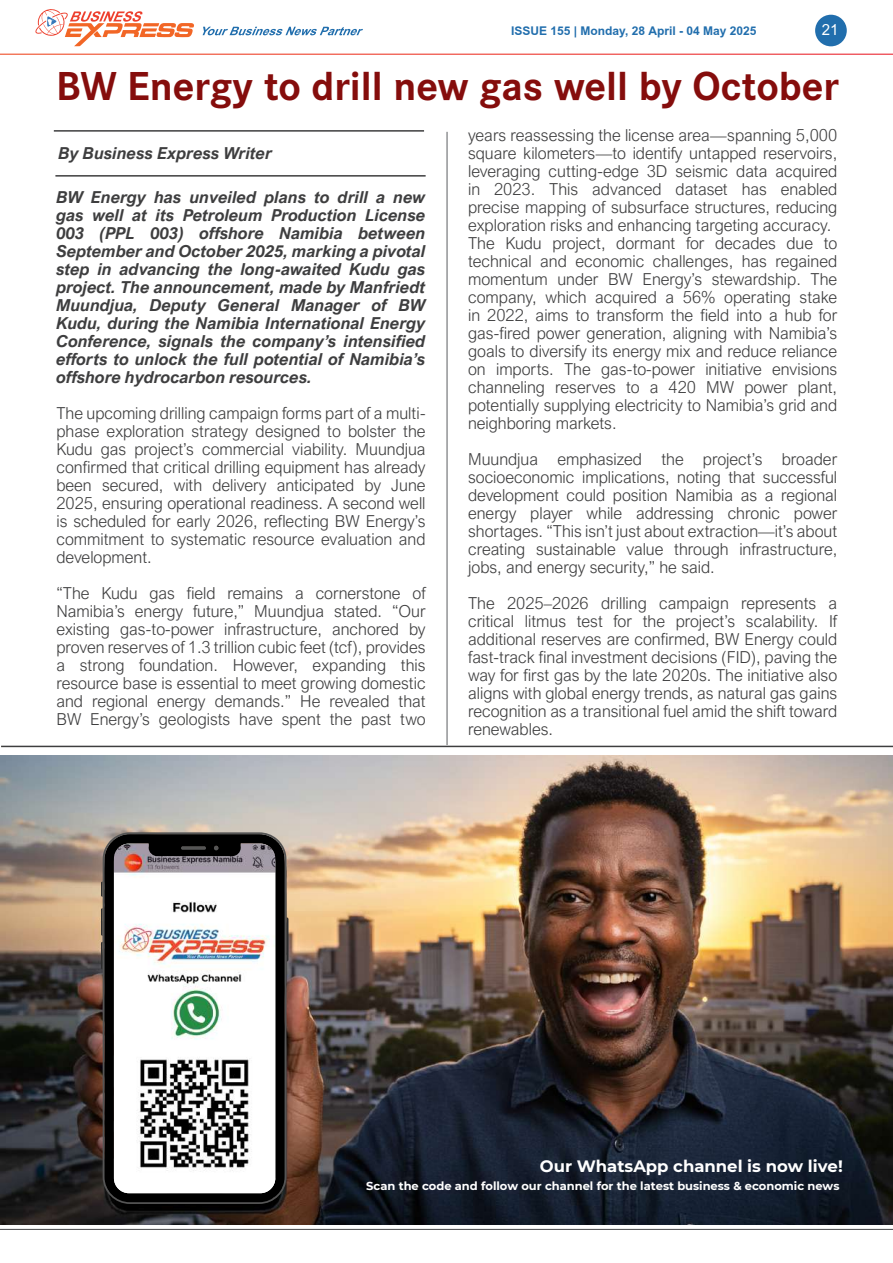
<style>
.page{position:relative;width:893px;height:1263px;background:#fff}
.page>*{position:absolute;margin:0;border:0;box-sizing:border-box;transform-origin:0 0}
.t1{font:700 42px "Corporate S";color:#850d0c}
.t2{font:300 16.5px/18px "Arial Nova";color:#3e3e3f;text-align:justify}
.t3{font:italic 700 16.5px/18px "Arial Nova";color:#3e3e3f;text-align:justify}
.t4{font:700 16.5px "Montserrat";color:#fff}
.t5{font:15px "Arial Nova";color:#fff}
.t6{font:12px "Arial GEO Bold";color:#216ead}
.t7{font:700 11.55px "Montserrat";color:#fff}
</style>
<div class="page">
<hr style="left:0;top:1229px;width:893px;height:1px;background:#57585a">
<div style="left:815px;top:15px;width:32px;height:31px;background:#216ead;border-radius:50%"></div>
<svg style="left:35px;top:9px;width:159px;height:37px"></svg>
<svg style="left:203px;top:27px;width:160px;height:8px"></svg>
<hr style="left:1px;top:746px;width:892px;height:1px;background:#3e3e3f">
<hr style="left:446px;top:132px;width:2px;height:613px;background:#6c6d70">
<hr style="left:55px;top:175px;width:371px;height:2px;background:#3e3e3f">
<hr style="left:54px;top:130px;width:370px;height:2px;background:#3e3e3f">
<img style="left:0;top:755px;width:893px;height:470px">
<svg style="left:101px;top:881px;width:2px;height:16px"></svg>
<svg style="left:101px;top:908px;width:2px;height:28px"></svg>
<svg style="left:101px;top:942px;width:2px;height:27px"></svg>
<svg style="left:286px;top:917px;width:2px;height:45px"></svg>
<svg style="left:103px;top:832px;width:183px;height:372px"></svg>
<p class="t6" style="left:511px;top:22px;width:247px">ISSUE 155 | Monday, 28 April - 04 May 2025</p>
<p class="t5" style="left:822px;top:21px;width:18px">21</p>
<h1 class="t1" style="left:56px;top:62px;width:785px">BW Energy to drill new gas well by October</h1>
<p class="t3" style="left:58px;top:144px;width:215px">By Business Express Writer</p>
<p class="t3" style="left:56px;top:188px;width:371px">BW Energy has unveiled plans to drill a new gas well at its Petroleum Production License 003 (PPL 003) offshore Namibia between September and October 2025, marking a pivotal step in advancing the long-awaited Kudu gas project. The announcement, made by Manfriedt Muundjua, Deputy General Manager of BW Kudu, during the Namibia International Energy Conference, signals the company’s intensified efforts to unlock the full potential of Namibia’s offshore hydrocarbon resources.</p>
<p class="t2" style="left:56px;top:404px;width:371px">The upcoming drilling campaign forms part of a multi&shy;phase exploration strategy designed to bolster the Kudu gas project’s commercial viability. Muundjua confirmed that critical drilling equipment has already been secured, with delivery anticipated by June 2025, ensuring operational readiness. A second well is scheduled for early 2026, reflecting BW Energy’s commitment to systematic resource evaluation and development.</p>
<p class="t2" style="left:56px;top:584px;width:371px">“The Kudu gas field remains a cornerstone of Namibia’s energy future,” Muundjua stated. “Our existing gas-to-power infrastructure, anchored by proven reserves of 1.3 trillion cubic feet (tcf), provides a strong foundation. However, expanding this resource base is essential to meet growing domestic and regional energy demands.” He revealed that BW Energy’s geologists have spent the past two</p>
<p class="t2" style="left:468px;top:126px;width:371px;text-align:left">years reassessing the license area—spanning 5,000 square kilometers—to identify untapped reservoirs, leveraging cutting-edge 3D seismic data acquired in 2023. This advanced dataset has enabled precise mapping of subsurface structures, reducing exploration risks and enhancing targeting accuracy.<br>The Kudu project, dormant for decades due to technical and economic challenges, has regained momentum under BW Energy’s stewardship. The company, which acquired a 56% operating stake in 2022, aims to transform the field into a hub for gas-fired power generation, aligning with Namibia’s goals to diversify its energy mix and reduce reliance on imports. The gas-to-power initiative envisions channeling reserves to a 420 MW power plant, potentially supplying electricity to Namibia’s grid and neighboring markets.</p>
<p class="t2" style="left:468px;top:450px;width:371px">Muundjua emphasized the project’s broader socioeconomic implications, noting that successful development could position Namibia as a regional energy player while addressing chronic power shortages. “This isn’t just about extraction—it’s about creating sustainable value through infrastructure, jobs, and energy security,” he said.</p>
<p class="t2" style="left:468px;top:594px;width:371px">The 2025–2026 drilling campaign represents a critical litmus test for the project’s scalability. If additional reserves are confirmed, BW Energy could fast-track final investment decisions (FID), paving the way for first gas by the late 2020s. The initiative also aligns with global energy trends, as natural gas gains recognition as a transitional fuel amid the shift toward renewables.</p>
<p class="t4" style="left:540px;top:1154px;width:304px">Our WhatsApp channel is now live!</p>
<p class="t7" style="left:366px;top:1177px;width:475px">Scan the code and follow our channel for the latest business &amp; economic news</p>
</div>
